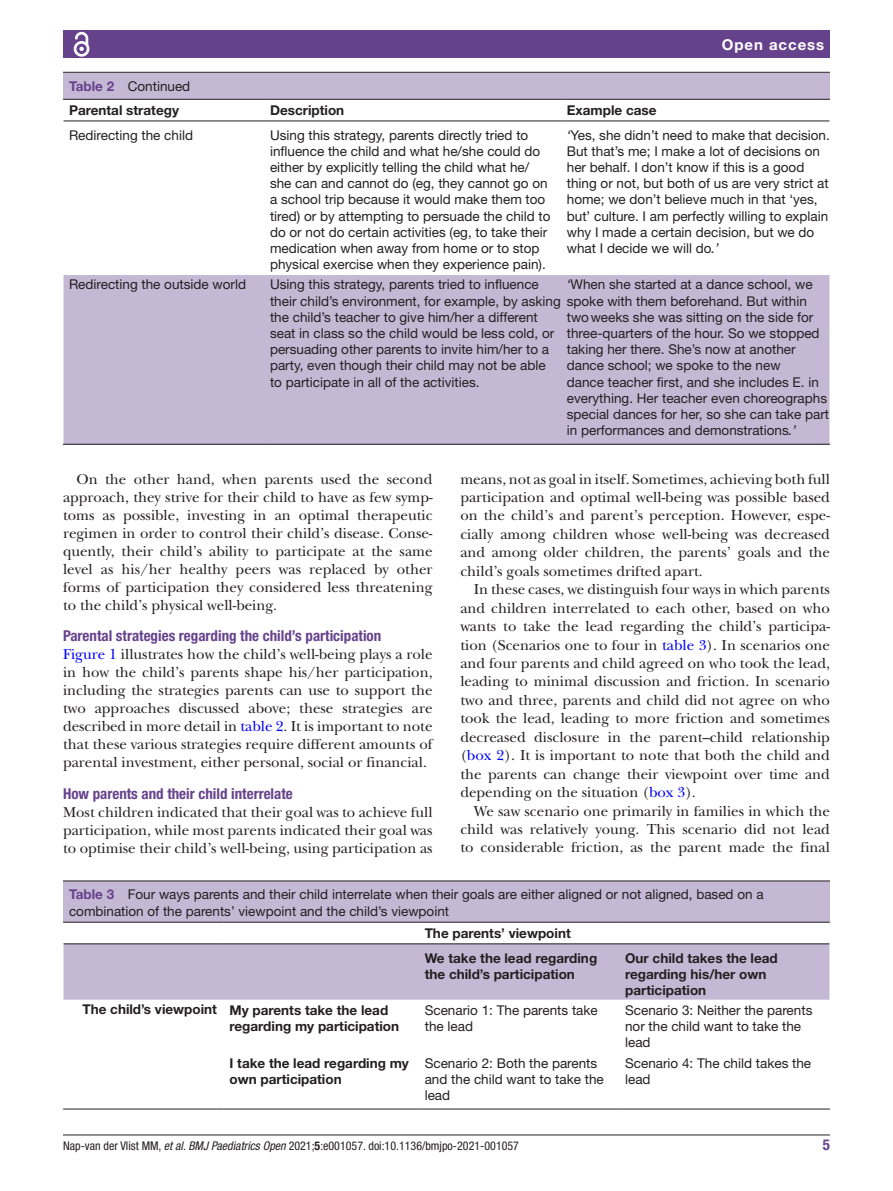
<style>
.page{position:relative;width:893px;height:1191px;background:#fff}
.page>*{position:absolute;margin:0;border:0;box-sizing:border-box;transform-origin:0 0}
.t1{font:15px/18.5px "New Baskerville";color:#231f20;text-align:justify}
.t2{font:700 condensed 15px "Helvetica Neue LT Std";color:#66428c}
.t3{font:700 15px "Helvetica Neue LT Std";letter-spacing:.065em;color:#fff}
.t4{font:13.5px/16.2px "Helvetica Neue LT Std";color:#231f20}
.t5{font:700 13.5px/16.2px "Helvetica Neue LT Std";color:#231f20}
.t6{font:condensed 12px "Helvetica Neue LT Std";color:#231f20}
.s1{font-weight:700;color:#66428c}
.s2{font-style:italic}
.s3{color:#00f}
.s4{font-weight:700}
</style>
<div class="page">
<hr style="left:63px;top:1134px;width:767px;height:1px;background:#231f20">
<div style="left:63px;top:31px;width:767px;height:27px;background:#66428c"></div>
<svg style="left:73px;top:31px;width:17px;height:26px"></svg>
<div style="left:63px;top:881px;width:767px;height:228px;background:#c4b8d4"></div>
<hr style="left:63px;top:880px;width:767px;height:1px;background:#231f20">
<div style="left:64px;top:999px;width:766px;height:110px;background:#fff"></div>
<hr style="left:63px;top:1108px;width:160px;height:1px;background:#231f20">
<hr style="left:63px;top:921px;width:160px;height:1px;background:#231f20">
<hr style="left:224px;top:921px;width:195px;height:1px;background:#231f20">
<hr style="left:419px;top:921px;width:200px;height:1px;background:#231f20">
<hr style="left:619px;top:921px;width:211px;height:1px;background:#231f20">
<hr style="left:224px;top:1108px;width:195px;height:1px;background:#231f20">
<hr style="left:419px;top:1108px;width:200px;height:1px;background:#231f20">
<hr style="left:619px;top:1108px;width:211px;height:1px;background:#231f20">
<hr style="left:63px;top:999px;width:1px;height:54px;background:#fff">
<hr style="left:63px;top:1053px;width:1px;height:55px;background:#fff">
<svg style="left:63px;top:922px;width:768px;height:77px"></svg>
<hr style="left:830px;top:944px;width:1px;height:55px;background:#fff">
<div style="left:63px;top:91px;width:767px;height:353px;background:#c4b8d4"></div>
<div style="left:64px;top:100px;width:766px;height:175px;background:#fff"></div>
<svg style="left:64px;top:275px;width:766px;height:169px"></svg>
<hr style="left:63px;top:99px;width:201px;height:1px;background:#231f20">
<hr style="left:63px;top:121px;width:201px;height:1px;background:#231f20">
<hr style="left:264px;top:99px;width:297px;height:1px;background:#231f20">
<hr style="left:264px;top:121px;width:297px;height:1px;background:#231f20">
<hr style="left:561px;top:99px;width:269px;height:1px;background:#231f20">
<hr style="left:561px;top:121px;width:269px;height:1px;background:#231f20">
<hr style="left:63px;top:444px;width:201px;height:1px;background:#231f20">
<hr style="left:264px;top:444px;width:297px;height:1px;background:#231f20">
<hr style="left:561px;top:444px;width:269px;height:1px;background:#231f20">
<svg style="left:63px;top:100px;width:1px;height:21px"></svg>
<hr style="left:63px;top:121px;width:1px;height:154px;background:#fff">
<hr style="left:63px;top:275px;width:1px;height:169px;background:#fff">
<div style="left:63px;top:73px;width:767px;height:18px;background:#c4b8d4"></div>
<hr style="left:63px;top:72px;width:767px;height:1px;background:#231f20">
<p class="t4" style="left:69px;top:78px;width:123px"><span class="s1">Table 2</span> Continued</p>
<p class="t3" style="left:722px;top:35px;width:104px">Open access</p>
<p class="t5" style="left:69px;top:102px;width:112px">Parental strategy</p>
<p class="t5" style="left:270px;top:102px;width:76px">Description</p>
<p class="t5" style="left:567px;top:102px;width:91px">Example case</p>
<p class="t4" style="left:69px;top:126px;width:126px">Redirecting the child</p>
<p class="t4" style="left:270px;top:126px;width:282px">Using this strategy, parents directly tried to influence the child and what he/she could do either by explicitly telling the child what he/ she can and cannot do (eg, they cannot go on a school trip because it would make them too tired) or by attempting to persuade the child to do or not do certain activities (eg, to take their medication when away from home or to stop physical exercise when they experience pain).</p>
<p class="t4" style="left:567px;top:126px;width:265px"><span class="s2">‘</span>Yes, she didn’t need to make that decision.<br>But that’s me; I make a lot of decisions on her behalf. I don’t know if this is a good thing or not, but both of us are very strict at home; we don’t believe much in that ‘yes, but’ culture. I am perfectly willing to explain why I made a certain decision, but we do what I decide we will do<span class="s2">.’</span></p>
<p class="t4" style="left:69px;top:276px;width:179px">Redirecting the outside world</p>
<p class="t4" style="left:270px;top:276px;width:538px">Using this strategy, parents tried to influence<br>their child’s environment, for example, by asking spoke with them beforehand. But within the child’s teacher to give him/her a different<br>seat in class so the child would be less cold, or<br>persuading other parents to invite him/her to a<br>party, even though their child may not be able<br>to participate in all of the activities.</p>
<p class="t4" style="left:567px;top:276px;width:247px"><span class="s2">‘</span>When she started at a dance school, we</p>
<p class="t4" style="left:567px;top:309px;width:264px">twoweeks she was sitting on the side for three-quarters of the hour. So we stopped taking her there. She’s now at another dance school; we spoke to the new<br>dance teacher first, and she includes E. in everything. Her teacher even choreographs special dances for her, so she can take part in performances and demonstrations<span class="s2">.’</span></p>
<p class="t1" style="left:63px;top:470px;width:371px;line-height:18px;text-indent:14px">On the other hand, when parents used the second approach, they strive for their child to have as few symp&shy;toms as possible, investing in an optimal therapeutic regimen in order to control their child’s disease. Conse&shy;quently, their child’s ability to participate at the same level as his/her healthy peers was replaced by other forms of participation they considered less threatening to the child’s physical well-being.</p>
<p class="t2" style="left:63px;top:626px;width:320px">Parental strategies regarding the child’s participation</p>
<p class="t1" style="left:63px;top:645px;width:371px;line-height:18px"><span class="s3">Figure 1</span> illustrates how the child’s well-being plays a role in how the child’s parents shape his/her participation, including the strategies parents can use to support the two approaches discussed above; these strategies are described in more detail in <span class="s3">table 2</span>. It is important to note that these various strategies require different amounts of parental investment, either personal, social or financial.</p>
<p class="t2" style="left:63px;top:784px;width:231px">How parents and their child interrelate</p>
<p class="t1" style="left:63px;top:803px;width:371px;line-height:18px">Most children indicated that their goal was to achieve full participation, while most parents indicated their goal was to optimise their child’s well-being, using participation as</p>
<p class="t1" style="left:460px;top:469px;width:371px">means, not as goal in itself. Sometimes, achieving both full participation and optimal well-being was possible based on the child’s and parent’s perception. However, espe&shy;cially among children whose well-being was decreased and among older children, the parents’ goals and the child’s goals sometimes drifted apart.</p>
<p class="t1" style="left:460px;top:580px;width:371px;text-indent:14px">In these cases, we distinguish four ways in which parents and children interrelated to each other, based on who wants to take the lead regarding the child’s participa&shy;tion (Scenarios one to four in <span class="s3">table 3</span>). In scenarios one and four parents and child agreed on who took the lead, leading to minimal discussion and friction. In scenario two and three, parents and child did not agree on who took the lead, leading to more friction and sometimes decreased disclosure in the parent–child relationship (<span class="s3">box 2</span>). It is important to note that both the child and the parents can change their viewpoint over time and depending on the situation (<span class="s3">box 3</span>).</p>
<p class="t1" style="left:460px;top:801px;width:371px;text-indent:14px">We saw scenario one primarily in families in which the child was relatively young. This scenario did not lead to considerable friction, as the parent made the final</p>
<p class="t4" style="left:69px;top:886px;width:696px"><span class="s1">Table 3</span> Four ways parents and their child interrelate when their goals are either aligned or not aligned, based on a combination of the parents’ viewpoint and the child’s viewpoint</p>
<p class="t5" style="left:425px;top:920px;width:174px;line-height:24.6px">The parents’ viewpoint<br>We take the lead regarding</p>
<p class="t5" style="left:425px;top:965px;width:152px">the child’s participation</p>
<p class="t5" style="left:625px;top:949px;width:154px">Our child takes the lead regarding his/her own participation</p>
<p class="t5" style="left:229px;top:1001px;width:171px;text-indent:-147px">The child’s viewpoint My parents take the lead regarding my participation</p>
<p class="t4" style="left:425px;top:1002px;width:175px">Scenario 1: The parents take the lead</p>
<p class="t4" style="left:625px;top:1002px;width:189px">Scenario 3: Neither the parents nor the child want to take the lead</p>
<p class="t5" style="left:229px;top:1054px;width:181px">I take the lead regarding my own participation</p>
<p class="t4" style="left:425px;top:1054px;width:181px">Scenario 2: Both the parents and the child want to take the lead</p>
<p class="t4" style="left:625px;top:1054px;width:188px">Scenario 4: The child takes the lead</p>
<p class="t6" style="left:63px;top:1138px;width:457px">Nap-van der Vlist MM, <span class="s2">et al</span>. <span class="s2">BMJ Paediatrics Open</span> 2021;<span class="s4">5</span>:e001057. doi:10.1136/bmjpo-2021-001057</p>
<p class="t2" style="left:823px;top:1135px;width:9px">5</p>
</div>
